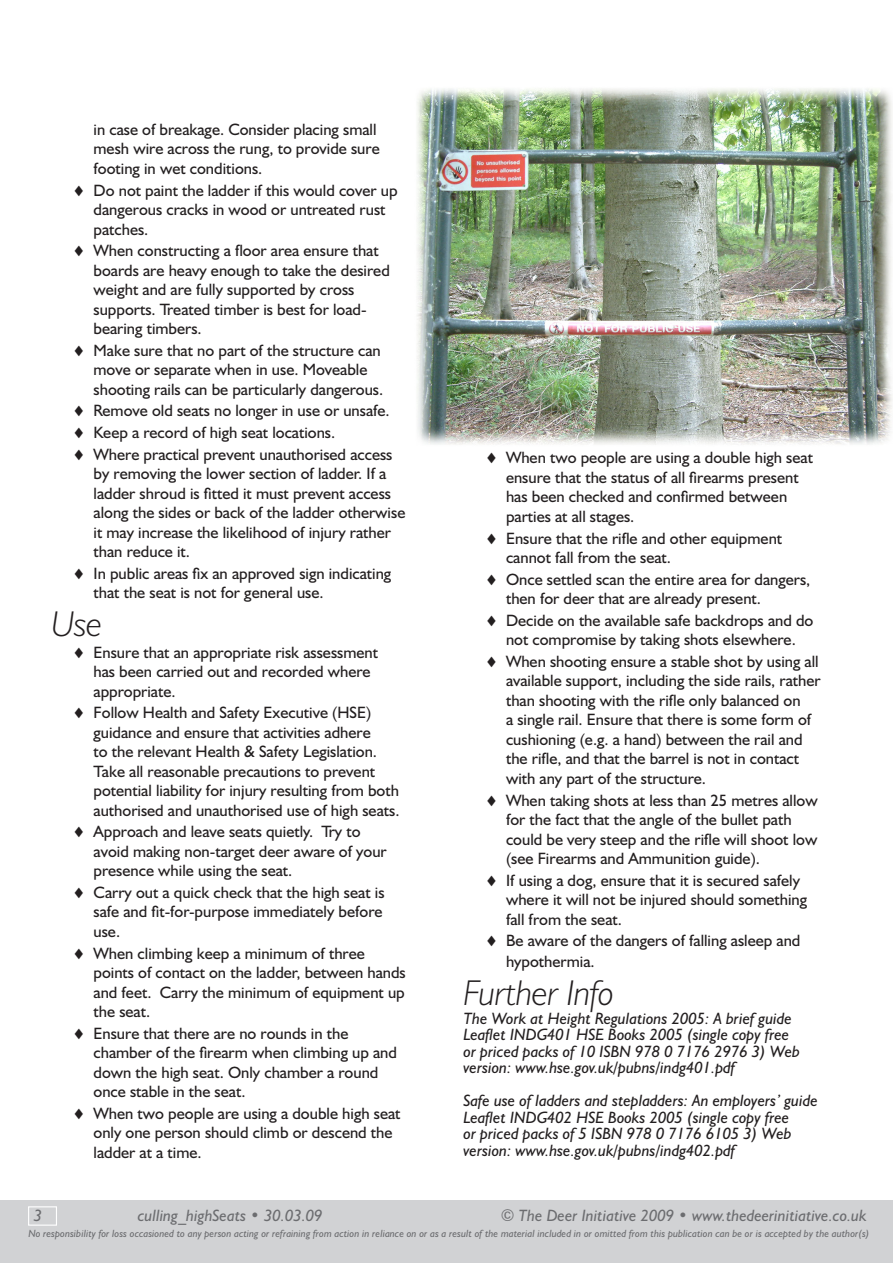
<style>
.page{position:relative;width:893px;height:1263px;background:#fff}
.page>*{position:absolute;margin:0;border:0;box-sizing:border-box;transform-origin:0 0}
.headerMin{font:italic 300 36px "Humanist 521 BT";letter-spacing:-.005em;color:#231f20}
.indentBullet{font:16.5px/19.5px "Humanist 521 BT";color:#231f20}
.t1{font:italic 16.5px/16.5px "Humanist 521 BT";color:#231f20}
.t2{font:italic 16.5px "Humanist 521 BT";color:#6c6d70}
.t3{font:italic 10.5px "Humanist 521 BT";letter-spacing:.005em;color:#6c6d70}
</style>
<div class="page">
<img style="left:0;top:88px;width:893px;height:1113px">
<div style="left:0;top:1201px;width:893px;height:62px;background:#d1d2d4"></div>
<div style="left:28px;top:1206px;width:29px;height:20px;border:1px solid #fff"></div>
<p class="indentBullet" style="left:94px;top:119px;width:288px">in case of breakage. Consider placing small mesh wire across the rung, to provide sure footing in wet conditions.</p>
<p class="indentBullet" style="left:94px;top:199px;width:294px">dangerous cracks in wood or untreated rust patches.</p>
<p class="indentBullet" style="left:94px;top:260px;width:298px">boards are heavy enough to take the desired weight and are fully supported by cross supports. Treated timber is best for load&shy;bearing timbers.</p>
<p class="indentBullet" style="left:94px;top:360px;width:291px">move or separate when in use. Moveable shooting rails can be particularly dangerous.</p>
<p class="indentBullet" style="left:72px;top:180px;width:327px">♦ Do not paint the ladder if this would cover up</p>
<p class="indentBullet" style="left:72px;top:240px;width:308px">♦ When constructing a floor area ensure that</p>
<p class="indentBullet" style="left:72px;top:340px;width:310px">♦ Make sure that no part of the structure can</p>
<p class="indentBullet" style="left:72px;top:401px;width:319px">♦ Remove old seats no longer in use or unsafe.</p>
<p class="indentBullet" style="left:72px;top:422px;width:265px">♦ Keep a record of high seat locations.</p>
<p class="indentBullet" style="left:72px;top:444px;width:322px">♦ Where practical prevent unauthorised access</p>
<p class="indentBullet" style="left:94px;top:463px;width:313px">by removing the lower section of ladder. If a ladder shroud is fitted it must prevent access along the sides or back of the ladder otherwise it may increase the likelihood of injury rather than reduce it.</p>
<p class="indentBullet" style="left:94px;top:583px;width:232px">that the seat is not for general use.</p>
<p class="headerMin" style="left:51px;top:602px;width:53px">Use</p>
<p class="indentBullet" style="left:94px;top:661px;width:279px">has been carried out and recorded where appropriate.</p>
<p class="indentBullet" style="left:94px;top:722px;width:307px">guidance and ensure that activities adhere<br>to the relevant Health &amp; Safety Legislation.<br>Take all reasonable precautions to prevent potential liability for injury resulting from both authorised and unauthorised use of high seats.</p>
<p class="indentBullet" style="left:94px;top:841px;width:295px">avoid making non-target deer aware of your presence while using the seat.</p>
<p class="indentBullet" style="left:94px;top:902px;width:291px">safe and fit-for-purpose immediately before use.</p>
<p class="indentBullet" style="left:94px;top:962px;width:314px;text-align:justify">points of contact on the ladder, between hands and feet. Carry the minimum of equipment up the seat.</p>
<p class="indentBullet" style="left:94px;top:1042px;width:305px">chamber of the firearm when climbing up and down the high seat. Only chamber a round once stable in the seat.</p>
<p class="indentBullet" style="left:94px;top:1123px;width:301px">only one person should climb or descend the ladder at a time.</p>
<p class="indentBullet" style="left:72px;top:563px;width:321px">♦ In public areas fix an approved sign indicating</p>
<p class="indentBullet" style="left:72px;top:642px;width:307px">♦ Ensure that an appropriate risk assessment</p>
<p class="indentBullet" style="left:72px;top:702px;width:301px">♦ Follow Health and Safety Executive (HSE)</p>
<p class="indentBullet" style="left:72px;top:822px;width:290px">♦ Approach and leave seats quietly. Try to</p>
<p class="indentBullet" style="left:72px;top:882px;width:314px">♦ Carry out a quick check that the high seat is</p>
<p class="indentBullet" style="left:72px;top:943px;width:294px">♦ When climbing keep a minimum of three</p>
<p class="indentBullet" style="left:72px;top:1023px;width:278px">♦ Ensure that there are no rounds in the</p>
<p class="indentBullet" style="left:72px;top:1103px;width:330px">♦ When two people are using a double high seat</p>
<p class="indentBullet" style="left:485px;top:448px;width:330px">♦ When two people are using a double high seat</p>
<p class="indentBullet" style="left:506px;top:467px;width:294px">ensure that the status of all firearms present has been checked and confirmed between parties at all stages.</p>
<p class="indentBullet" style="left:506px;top:547px;width:167px">cannot fall from the seat.</p>
<p class="indentBullet" style="left:506px;top:588px;width:257px">then for deer that are already present.</p>
<p class="indentBullet" style="left:506px;top:629px;width:291px">not compromise by taking shots elsewhere.</p>
<p class="indentBullet" style="left:506px;top:671px;width:316px">available support, including the side rails, rather than shooting with the rifle only balanced on<br>a single rail. Ensure that there is some form of cushioning (e.g. a hand) between the rail and the rifle, and that the barrel is not in contact with any part of the structure.</p>
<p class="indentBullet" style="left:506px;top:809px;width:313px">for the fact that the angle of the bullet path could be very steep and the rifle will shoot low (see Firearms and Ammunition guide).</p>
<p class="indentBullet" style="left:506px;top:889px;width:303px">where it will not be injured should something fall from the seat.</p>
<p class="indentBullet" style="left:506px;top:951px;width:90px">hypothermia.</p>
<p class="headerMin" style="left:463px;top:971px;width:152px">Further Info</p>
<p class="t1" style="left:463px;top:1009px;width:338px">The Work at Height Regulations 2005: A brief guide Leaflet INDG401 HSE Books 2005 (single copy free or priced packs of 1 0 ISBN 978 0 71 76 2976 3) Web version: www.hse.gov.uk/pubns/indg401 .pdf</p>
<p class="t1" style="left:463px;top:1092px;width:356px">Safe use of ladders and stepladders: An employers’ guide Leaflet INDG402 HSE Books 2005 (single copy free<br>or priced packs of 5 ISBN 978 0 71 76 61 05 3) Web version: www.hse.gov.uk/pubns/indg402.pdf</p>
<p class="indentBullet" style="left:485px;top:528px;width:299px">♦ Ensure that the rifle and other equipment</p>
<p class="indentBullet" style="left:485px;top:569px;width:327px">♦ Once settled scan the entire area for dangers,</p>
<p class="indentBullet" style="left:485px;top:610px;width:330px">♦ Decide on the available safe backdrops and do</p>
<p class="indentBullet" style="left:485px;top:651px;width:335px">♦ When shooting ensure a stable shot by using all</p>
<p class="indentBullet" style="left:485px;top:790px;width:334px">♦ When taking shots at less than 25 metres allow</p>
<p class="indentBullet" style="left:485px;top:870px;width:317px">♦ If using a dog, ensure that it is secured safely</p>
<p class="indentBullet" style="left:485px;top:930px;width:317px">♦ Be aware of the dangers of falling asleep and</p>
<p class="t2" style="left:138px;top:1205px;width:186px">culling_highSeats • 30.03.09</p>
<p class="t2" style="left:501px;top:1205px;width:367px">© The Deer Initiative 2009 • www.thedeerinitiative.co.uk</p>
<p class="t3" style="left:28px;top:1227px;width:843px">No responsibility for loss occasioned to any person acting or refraining from action in reliance on or as a result of the material included in or omitted from this publication can be or is accepted by the author(s)</p>
</div>
